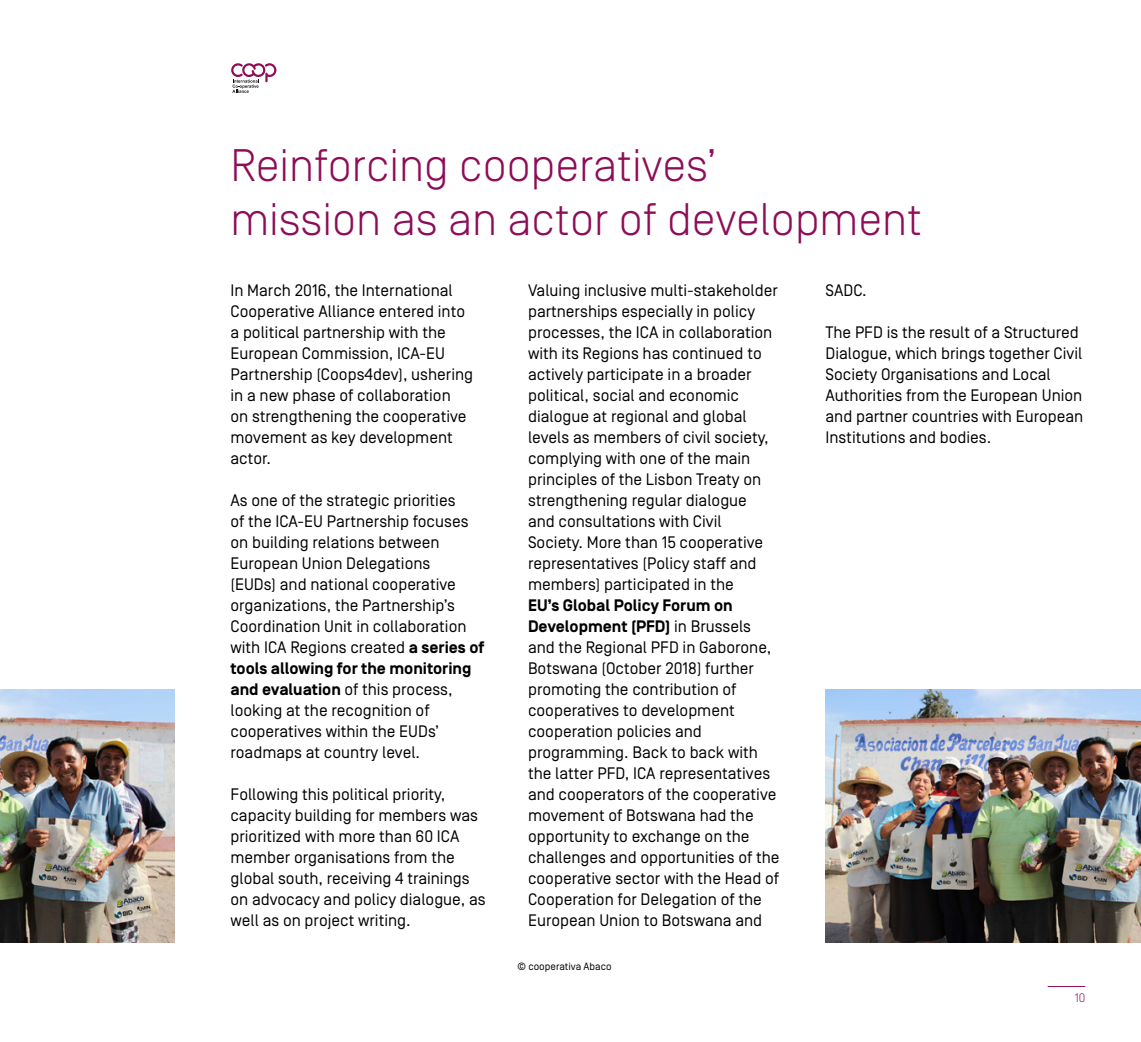
<style>
.page{position:relative;width:1141px;height:1042px;background:#fff}
.page>*{position:absolute;margin:0;border:0;box-sizing:border-box;transform-origin:0 0}
.t1{font:300 45.5px/54.6px "Simplon BP";color:#8d0d57}
.t2{font:16.62px/21px "Simplon BP Regular";color:#000}
.t3{font:300 12.25px "Simplon BP";color:#8d0d57}
.Légeneds_photo{font:10.5px "Simplon BP Regular";color:#000}
.s1{font-family:"Simplon BP";font-weight:700}
</style>
<div class="page">
<svg style="left:231px;top:63px;width:45px;height:30px"></svg>
<img style="left:826px;top:690px;width:315px;height:253px">
<img style="left:0;top:690px;width:175px;height:253px">
<hr style="left:1048px;top:986px;width:37px;height:1px;background:#8d0d57">
<p class="t1" style="left:230px;top:137px;width:693px">Reinforcing cooperatives’<br>mission as an actor of development</p>
<p class="t2" style="left:230px;top:280px;width:244px">In March 2016, the International<br>Cooperative Alliance entered into a political partnership with the<br>European Commission, ICA-EU<br>Partnership (Coops4dev), ushering in a new phase of collaboration<br>on strengthening the cooperative movement as key development actor.</p>
<p class="t2" style="left:230px;top:490px;width:255px">As one of the strategic priorities<br>of the ICA-EU Partnership focuses on building relations between<br>European Union Delegations<br>(EUDs) and national cooperative organizations, the Partnership’s<br>Coordination Unit in collaboration with ICA Regions created <span class="s1">a series of tools allowing for the monitoring and evaluation</span> of this process, looking at the recognition of cooperatives within the EUDs’ roadmaps at country level.</p>
<p class="t2" style="left:230px;top:784px;width:257px">Following this political priority, capacity building for members was prioritized with more than 60 ICA member organisations from the global south, receiving 4 trainings on advocacy and policy dialogue, as well as on project writing.</p>
<p class="t2" style="left:528px;top:280px;width:253px">Valuing inclusive multi-stakeholder partnerships especially in policy processes, the ICA in collaboration with its Regions has continued to actively participate in a broader political, social and economic dialogue at regional and global levels as members of civil society, complying with one of the main principles of the Lisbon Treaty on strengthening regular dialogue<br>and consultations with Civil<br>Society. More than 15 cooperative representatives (Policy staff and members) participated in the<br><span class="s1">EU’s Global Policy Forum on<br>Development (PFD)</span> in Brussels and the Regional PFD in Gaborone,<br>Botswana (October 2018) further promoting the contribution of cooperatives to development cooperation policies and programming. Back to back with the latter PFD, ICA representatives and cooperators of the cooperative movement of Botswana had the opportunity to exchange on the challenges and opportunities of the cooperative sector with the Head of<br>Cooperation for Delegation of the<br>European Union to Botswana and</p>
<p class="t2" style="left:826px;top:280px;width:43px">SADC.</p>
<p class="t2" style="left:826px;top:322px;width:259px">The PFD is the result of a Structured Dialogue, which brings together Civil Society Organisations and Local Authorities from the European Union and partner countries with European Institutions and bodies.</p>
<p class="Légeneds_photo" style="left:518px;top:960px;width:96px">© cooperativa Abaco</p>
<p class="t3" style="left:1075px;top:990px;width:12px">10</p>
</div>
